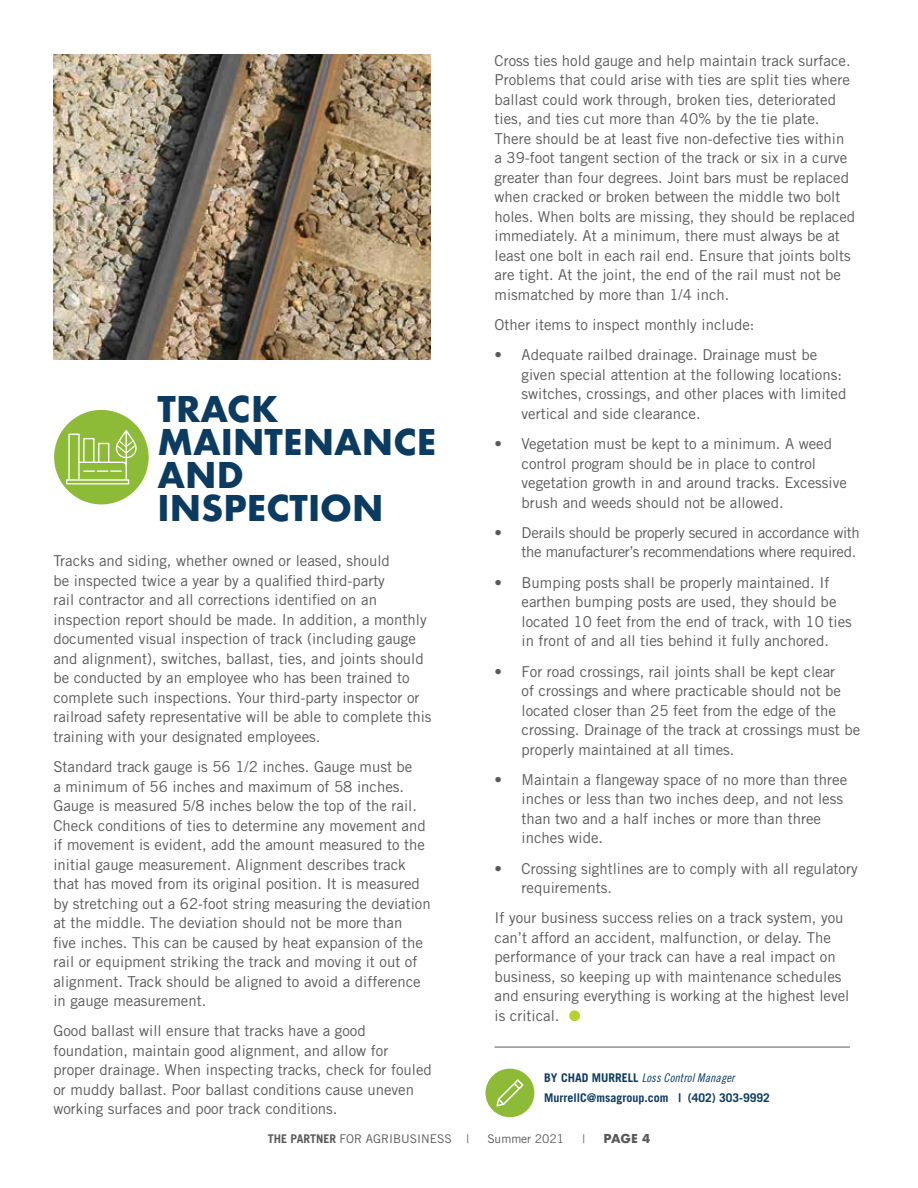
<style>
.page{position:relative;width:918px;height:1188px;background:#fff}
.page>*{position:absolute;margin:0;border:0;box-sizing:border-box;transform-origin:0 0}
.t1{font:700 34.5px/33px "Futura";color:#0b3b60}
.t2{font:15px/19.5px "Trade Gothic LT Std";color:#58595b}
.t3{font:15px/19.5px "Trade Gothic LT Std";letter-spacing:-.02em;color:#58595b;text-align:right}
.t4{font:12px "Trade Gothic LT Std";color:#58595b}
.t5{font:700 12px "Trade Gothic LT Std";color:#0b3b60}
.t6{font:12px "Trade Gothic LT Std Cn 18 Obl";letter-spacing:.01em;color:#0b3b60}
.t7{font:700 12px "Futura";color:#58595b}
.s1{color:#fff}
.s2{font-family:"Trade Gothic LT Std";font-weight:700}
.s3{font-weight:700}
</style>
<div class="page">
<div style="left:54px;top:410px;width:95px;height:94px;background:#8dba37;border-radius:50%"></div>
<svg style="left:66px;top:430px;width:71px;height:54px"></svg>
<img style="left:53px;top:55px;width:377px;height:304px">
<div style="left:486px;top:1069px;width:48px;height:48px;background:#8dba37;border-radius:50%"></div>
<svg style="left:496px;top:1079px;width:28px;height:27px"></svg>
<hr style="left:495px;top:1047px;width:355px;height:1px;background:#58595b">
<h1 class="t1" style="left:158px;top:392px;width:280px">TRACK<br>MAINTENANCE<br>AND<br>INSPECTION</h1>
<p class="t2" style="left:53px;top:551px;width:380px">Tracks and siding, whether owned or leased, should<br>be inspected twice a year by a qualified third-party<br>rail contractor and all corrections identified on an inspection report should be made. In addition, a monthly documented visual inspection of track (including gauge and alignment), switches, ballast, ties, and joints should be conducted by an employee who has been trained to complete such inspections. Your third-party inspector or railroad safety representative will be able to complete this training with your designated employees.</p>
<p class="t2" style="left:53px;top:757px;width:379px">Standard track gauge is 56 1/2 inches. Gauge must be<br>a minimum of 56 inches and maximum of 58 inches.<br>Gauge is measured 5/8 inches below the top of the rail.<br>Check conditions of ties to determine any movement and if movement is evident, add the amount measured to the initial gauge measurement. Alignment describes track that has moved from its original position. It is measured by stretching out a 62-foot string measuring the deviation at the middle. The deviation should not be more than<br>five inches. This can be caused by heat expansion of the rail or equipment striking the track and moving it out of alignment. Track should be aligned to avoid a difference in gauge measurement.</p>
<p class="t2" style="left:53px;top:1021px;width:380px">Good ballast will ensure that tracks have a good foundation, maintain good alignment, and allow for proper drainage. When inspecting tracks, check for fouled or muddy ballast. Poor ballast conditions cause uneven working surfaces and poor track conditions.</p>
<p class="t2" style="left:495px;top:50px;width:362px">Cross ties hold gauge and help maintain track surface.<br>Problems that could arise with ties are split ties where ballast could work through, broken ties, deteriorated ties, and ties cut more than 40% by the tie plate.<br>There should be at least five non-defective ties within a 39-foot tangent section of the track or six in a curve greater than four degrees. Joint bars must be replaced when cracked or broken between the middle two bolt holes. When bolts are missing, they should be replaced immediately. At a minimum, there must always be at least one bolt in each rail end. Ensure that joints bolts are tight. At the joint, the end of the rail must not be mismatched by more than 1/4 inch.</p>
<p class="t2" style="left:495px;top:315px;width:261px">Other items to inspect monthly include:</p>
<p class="t2" style="left:522px;top:345px;width:326px;text-indent:-27px">• Adequate railbed drainage. Drainage must be given special attention at the following locations: switches, crossings, and other places with limited vertical and side clearance.</p>
<p class="t2" style="left:522px;top:434px;width:327px;text-indent:-27px">• Vegetation must be kept to a minimum. A weed control program should be in place to control vegetation growth in and around tracks. Excessive brush and weeds should not be allowed.</p>
<p class="t3" style="left:495px;top:523px;width:367px">• Derails should be properly secured in accordance with the manufacturer’s recommendations where required.</p>
<p class="t2" style="left:522px;top:572px;width:332px;text-indent:-27px">• Bumping posts shall be properly maintained. If earthen bumping posts are used, they should be located 10 feet from the end of track, with 10 ties in front of and all ties behind it fully anchored.</p>
<p class="t2" style="left:522px;top:661px;width:340px;text-indent:-27px">• For road crossings, rail joints shall be kept clear<br>of crossings and where practicable should not be located closer than 25 feet from the edge of the crossing. Drainage of the track at crossings must be properly maintained at all times.</p>
<p class="t2" style="left:522px;top:770px;width:327px;text-indent:-27px">• Maintain a flangeway space of no more than three inches or less than two inches deep, and not less than two and a half inches or more than three inches wide.</p>
<p class="t2" style="left:522px;top:858px;width:338px;text-indent:-27px">• Crossing sightlines are to comply with all regulatory requirements.</p>
<p class="t2" style="left:495px;top:908px;width:356px">If your business success relies on a track system, you can’t afford an accident, malfunction, or delay. The performance of your track can have a real impact on business, so keeping up with maintenance schedules and ensuring everything is working at the highest level is critical. <span class="s1">●</span></p>
<p class="t6" style="left:544px;top:1071px;width:192px"><span class="s2">BY CHAD MURRELL</span> Loss Control Manager</p>
<p class="t5" style="left:544px;top:1090px;width:227px">MurrellC@msagroup.com | (402) 303-9992</p>
<p class="t4" style="left:268px;top:1131px;width:203px"><span class="s3">THE PARTNER</span> FOR AGRIBUSINESS |</p>
<p class="t4" style="left:487px;top:1131px;width:78px">Summer 2021</p>
<p class="t4" style="left:583px;top:1131px;width:4px">|</p>
<p class="t7" style="left:604px;top:1129px;width:48px">PAGE 4</p>
</div>
